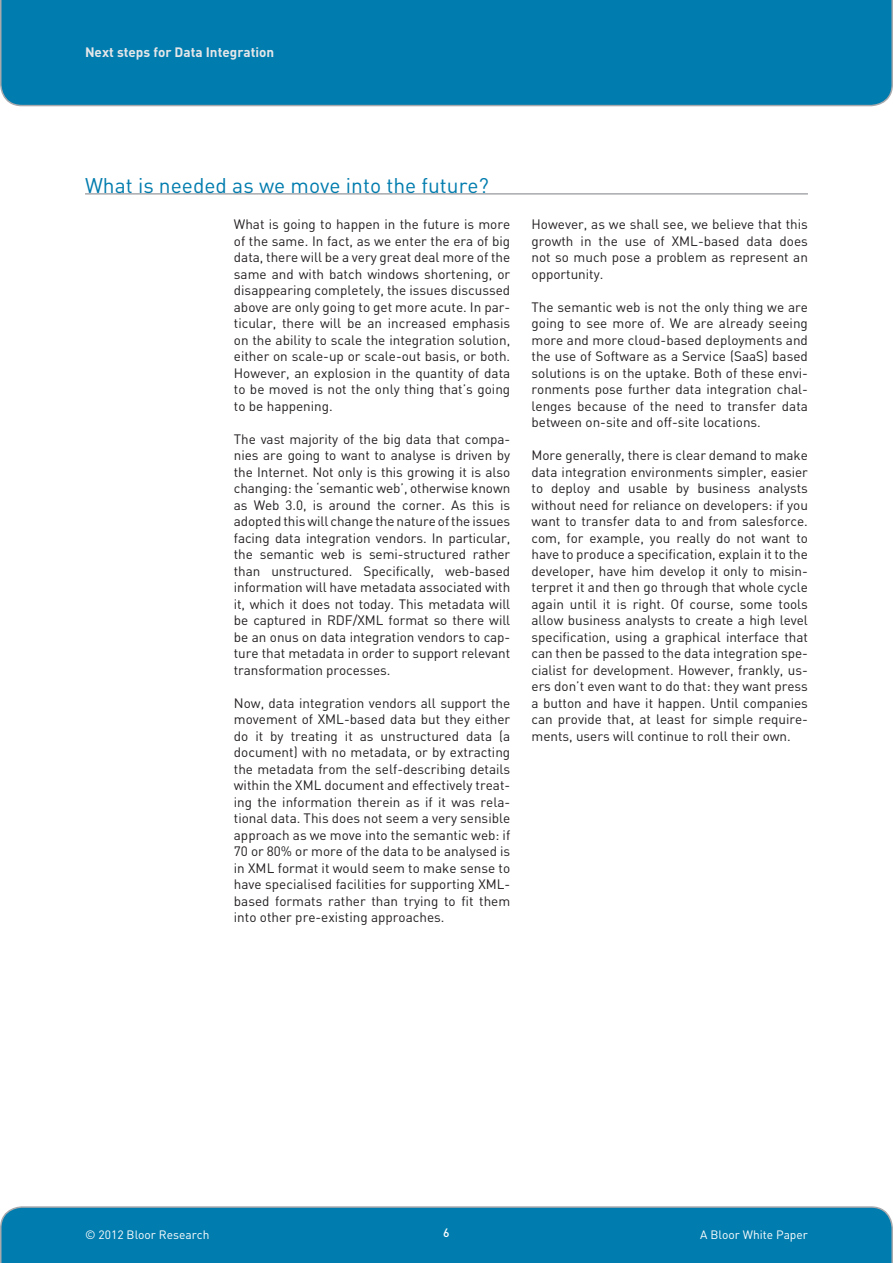
<style>
.page{position:relative;width:893px;height:1263px;background:#fff}
.page>*{position:absolute;margin:0;border:0;box-sizing:border-box;transform-origin:0 0}
.Header_-_Level_1{font:21px "DIN";color:#007cae}
.Body_copy{font:13.5px/16.5px "DIN";color:#231f20;text-align:justify}
.t1{font:700 13.5px "DIN";color:#e6e7e9}
.t2{font:12px "DIN";color:#fff}
.t3{font:500 12px "DIN";color:#fff}
</style>
<div class="page">
<div style="left:0;top:1206px;width:893px;height:57px;background:#007cae"></div>
<div style="left:0;top:0;width:893px;height:106px;background:#007cae"></div>
<hr style="left:85px;top:193px;width:723px;height:2px;background:#a8a9ad">
<p class="t1" style="left:85px;top:45px;width:191px">Next steps for Data Integration</p>
<p class="Header_-_Level_1" style="left:85px;top:173px;width:405px">What is needed as we move into the future?</p>
<p class="Body_copy" style="left:234px;top:216px;width:278px">What is going to happen in the future is more of the same. In fact, as we enter the era of big data, there will be a very great deal more of the same and with batch windows shortening, or disappearing completely, the issues discussed above are only going to get more acute. In par&shy;ticular, there will be an increased emphasis on the ability to scale the integration solution, either on scale-up or scale-out basis, or both.<br>However, an explosion in the quantity of data to be moved is not the only thing that’s going to be happening.</p>
<p class="Body_copy" style="left:234px;top:431px;width:278px">The vast majority of the big data that compa&shy;nies are going to want to analyse is driven by the Internet. Not only is this growing it is also changing: the ‘semantic web’, otherwise known as Web 3.0, is around the corner. As this is adopted this will change the nature of the issues facing data integration vendors. In particular, the semantic web is semi-structured rather than unstructured. Specifically, web-based information will have metadata associated with it, which it does not today. This metadata will be captured in RDF/XML format so there will be an onus on data integration vendors to cap&shy;ture that metadata in order to support relevant transformation processes.</p>
<p class="Body_copy" style="left:234px;top:695px;width:278px">Now, data integration vendors all support the movement of XML-based data but they either do it by treating it as unstructured data (a document) with no metadata, or by extracting the metadata from the self-describing details within the XML document and effectively treat&shy;ing the information therein as if it was rela&shy;tional data. This does not seem a very sensible approach as we move into the semantic web: if 70 or 80% or more of the data to be analysed is in XML format it would seem to make sense to have specialised facilities for supporting XML&shy;based formats rather than trying to fit them into other pre-existing approaches.</p>
<p class="Body_copy" style="left:531px;top:216px;width:278px">However, as we shall see, we believe that this growth in the use of XML-based data does not so much pose a problem as represent an opportunity.</p>
<p class="Body_copy" style="left:531px;top:299px;width:278px">The semantic web is not the only thing we are going to see more of. We are already seeing more and more cloud-based deployments and the use of Software as a Service (SaaS) based solutions is on the uptake. Both of these envi&shy;ronments pose further data integration chal&shy;lenges because of the need to transfer data between on-site and off-site locations.</p>
<p class="Body_copy" style="left:531px;top:447px;width:278px">More generally, there is clear demand to make data integration environments simpler, easier to deploy and usable by business analysts without need for reliance on developers: if you want to transfer data to and from salesforce. com, for example, you really do not want to have to produce a specification, explain it to the developer, have him develop it only to misin&shy;terpret it and then go through that whole cycle again until it is right. Of course, some tools allow business analysts to create a high level specification, using a graphical interface that can then be passed to the data integration spe&shy;cialist for development. However, frankly, us&shy;ers don’t even want to do that: they want press a button and have it happen. Until companies can provide that, at least for simple require&shy;ments, users will continue to roll their own.</p>
<p class="t2" style="left:85px;top:1228px;width:126px">© 2012 Bloor Research</p>
<p class="t3" style="left:443px;top:1225px;width:8px">6</p>
<p class="t2" style="left:700px;top:1228px;width:109px">A Bloor White Paper</p>
</div>
